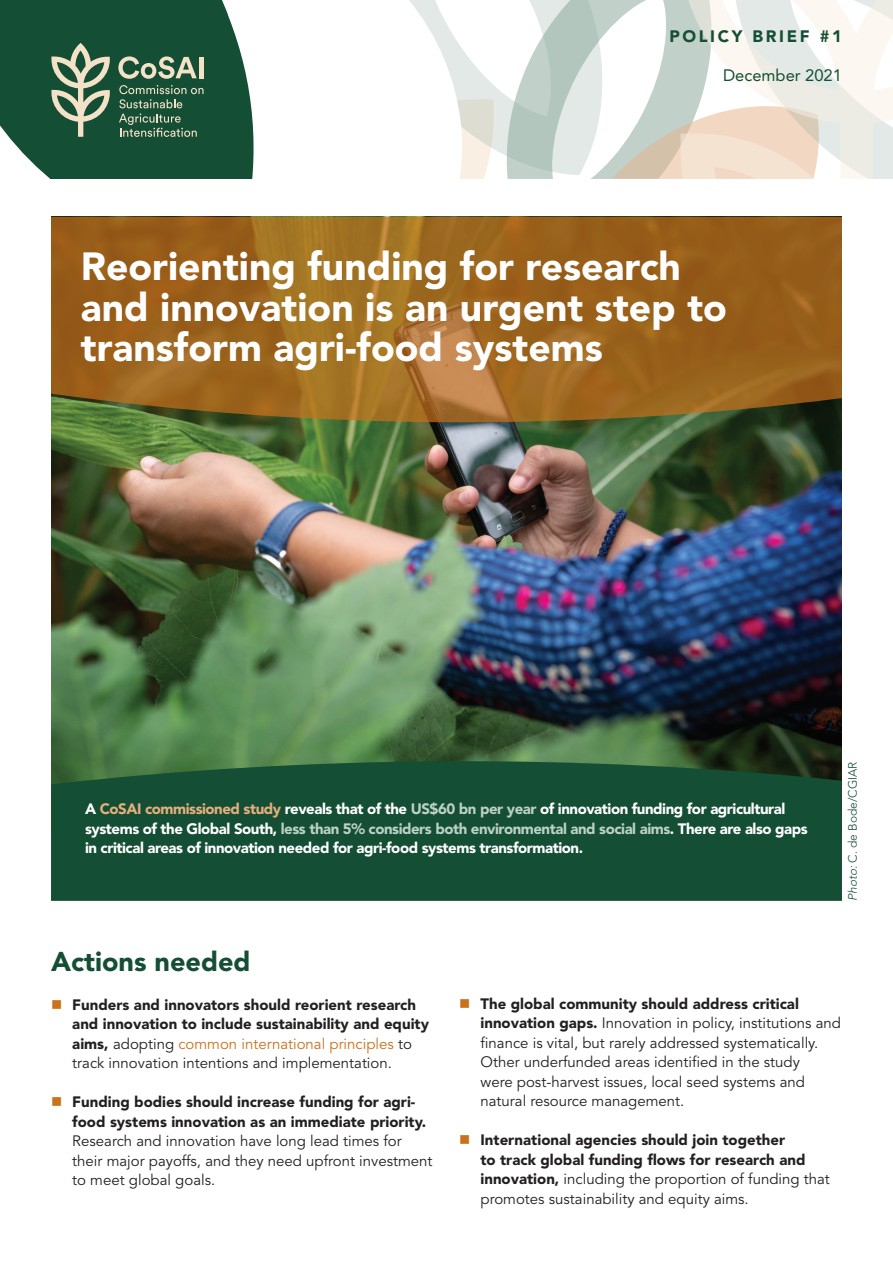
<style>
.page{position:relative;width:893px;height:1263px;background:#fff}
.page>*{position:absolute;margin:0;border:0;box-sizing:border-box;transform-origin:0 0}
.t1{font:900 39px/40.5px "Avenir LT Std";color:#fff}
.t2{font:900 27px "Avenir LT Std";color:#144e34}
.t3{font:900 16.5px "Avenir LT Std";letter-spacing:.16em;color:#144e34}
.t4{font:16.5px "Avenir LT Std";color:#144e34}
.body_text{font:15px "Avenir LT Std";color:#231f20}
.body_text-2{font:900 15px "Avenir LT Std";color:#231f20}
.t5{font:900 15px/19.5px "Avenir LT Std";letter-spacing:-.03em;color:#fff}
.body_text-3{font:15px "Avenir LT Std";color:#ca711b}
.t6{font:300 12px "Avenir LT Std";color:#144e34}
.s1{color:#e5af7d}
.s2{color:#bcd1c5}
.s3{font-style:italic}
.s4{color:#ca711b}
.s5{font-weight:900;color:#231f20}
.s6{color:#231f20}
.s7{font-weight:900}
</style>
<div class="page">
<img style="left:51px;top:424px;width:791px;height:329px">
<svg style="left:409px;top:0;width:484px;height:179px"></svg>
<svg style="left:51px;top:753px;width:791px;height:148px;background:#185034"></svg>
<svg style="left:0;top:0;width:254px;height:179px;background:#275d45"></svg>
<svg style="left:51px;top:43px;width:59px;height:94px;background:#65846a"></svg>
<svg style="left:119px;top:85px;width:85px;height:52px;background:#3c684e"></svg>
<svg style="left:118px;top:56px;width:79px;height:23px;background:#708a70"></svg>
<div style="left:199px;top:57px;width:5px;height:21px;background:#f4e2c8"></div>
<svg style="left:51px;top:216px;width:791px;height:208px;background:#986520"></svg>
<p class="t3" style="left:669px;top:27px;width:174px">POLICY BRIEF #1</p>
<p class="t4" style="left:723px;top:65px;width:120px">December 2021</p>
<p class="t1" style="left:81px;top:246px;width:648px">Reorienting funding for research and innovation is an urgent step to transform agri-food systems</p>
<p class="t5" style="left:85px;top:799px;width:724px">A <span class="s1">CoSAI commissioned study</span> reveals that of the <span class="s2">US$60 bn per year</span> of innovation funding for agricultural systems of the Global South, <span class="s2">less than 5% considers both environmental and social aims</span>. There are also gaps in critical areas of innovation needed for agri-food systems transformation.</p>
<p class="t6" style="left:845px;top:901px;width:141px;rotate:-90deg"><span class="s3">Photo:</span>C. de Bode/CGIAR</p>
<p class="t2" style="left:51px;top:945px;width:201px">Actions needed</p>
<p class="body_text-2" style="left:51px;top:995px;width:367px"><span class="s4">■</span> Funders and innovators should reorient research</p>
<p class="body_text-2" style="left:72px;top:1015px;width:358px">and innovation to include sustainability and equity</p>
<p class="body_text-3" style="left:72px;top:1035px;width:341px"><span class="s5">aims,</span> <span class="s6">adopting</span> common international principles <span class="s6">to</span></p>
<p class="body_text" style="left:72px;top:1054px;width:321px">track innovation intentions and implementation.</p>
<p class="body_text-2" style="left:51px;top:1093px;width:366px"><span class="s4">■</span> Funding bodies should increase funding for agri-</p>
<p class="body_text-2" style="left:72px;top:1112px;width:355px">food systems innovation as an immediate priority.</p>
<p class="body_text" style="left:72px;top:1132px;width:331px">Research and innovation have long lead times for</p>
<p class="body_text" style="left:72px;top:1152px;width:362px">their major payoffs, and they need upfront investment</p>
<p class="body_text" style="left:72px;top:1171px;width:145px">to meet global goals.</p>
<p class="body_text-2" style="left:459px;top:994px;width:341px"><span class="s4">■</span> The global community should address critical</p>
<p class="body_text" style="left:480px;top:1014px;width:362px"><span class="s7">innovation gaps.</span> Innovation in policy, institutions and</p>
<p class="body_text" style="left:480px;top:1034px;width:339px">finance is vital, but rarely addressed systematically.</p>
<p class="body_text" style="left:480px;top:1053px;width:321px">Other underfunded areas identified in the study</p>
<p class="body_text" style="left:480px;top:1073px;width:326px">were post-harvest issues, local seed systems and</p>
<p class="body_text" style="left:480px;top:1092px;width:205px">natural resource management.</p>
<p class="body_text-2" style="left:459px;top:1131px;width:327px"><span class="s4">■</span> International agencies should join together</p>
<p class="body_text-2" style="left:480px;top:1150px;width:326px">to track global funding flows for research and</p>
<p class="body_text" style="left:480px;top:1170px;width:351px"><span class="s7">innovation,</span> including the proportion of funding that</p>
<p class="body_text" style="left:480px;top:1190px;width:270px">promotes sustainability and equity aims.</p>
</div>
